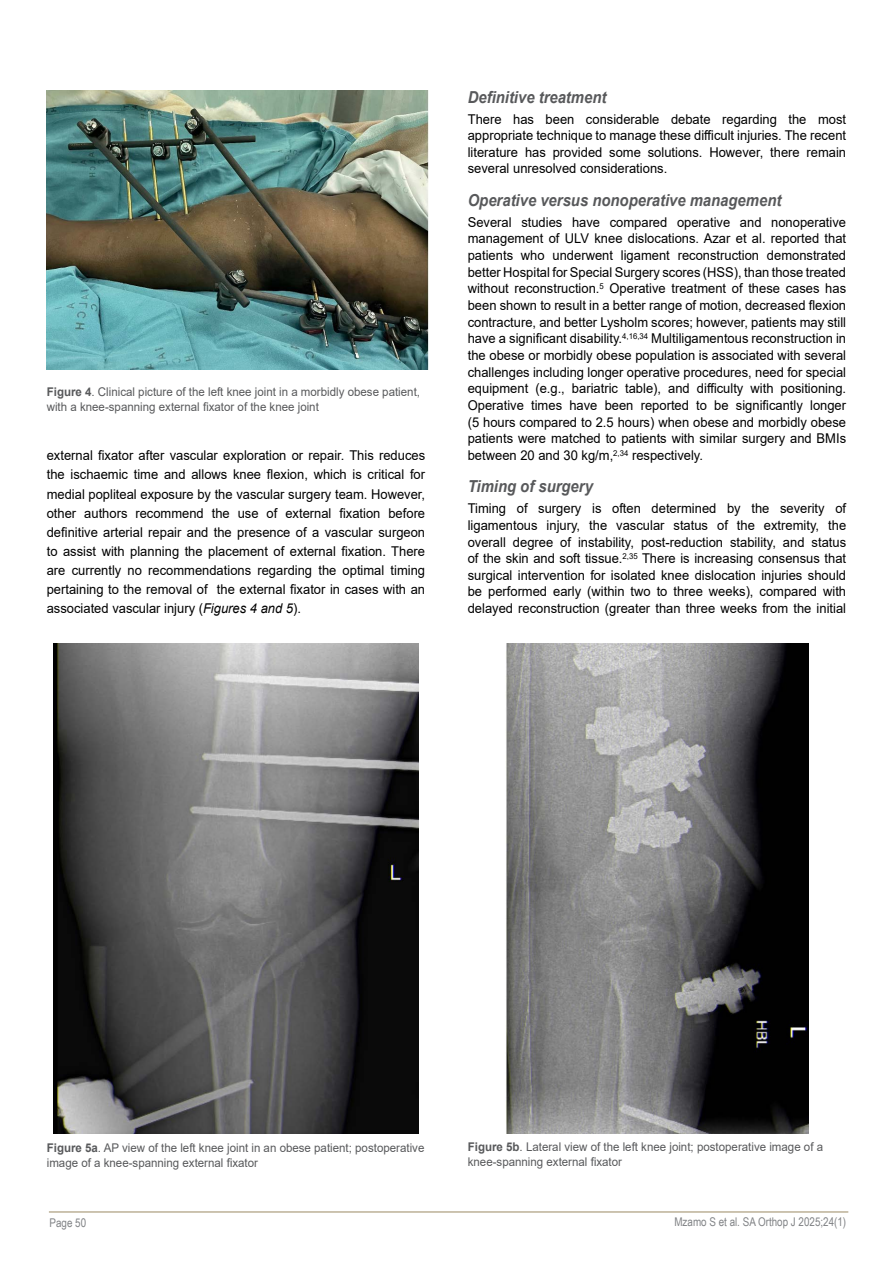
<style>
.page{position:relative;width:893px;height:1263px;background:#fff}
.page>*{position:absolute;margin:0;border:0;box-sizing:border-box;transform-origin:0 0}
.t1{font:italic 700 16.5px "Arial";color:#58595b;scale:.9 1}
.t2{font:13.5px/16.6px "Arial";color:#000;text-align:justify;scale:.96 1}
.t3{font:12px/15px "Arial";color:#58595b;scale:.96 1}
.t4{font:12px "Arial Narrow";color:#808285}
.s1{font-weight:700}
.s2{font-style:italic}
</style>
<div class="page">
<hr style="left:49px;top:1211px;width:799px;height:2px;background:#bcb197">
<img style="left:47px;top:91px;width:381px;height:279px">
<img style="left:53px;top:643px;width:366px;height:490px">
<img style="left:506px;top:643px;width:302px;height:490px">
<p class="t3" style="left:47px;top:384px;width:390px"><span class="s1">Figure 4</span>. Clinical picture of the left knee joint in a morbidly obese patient, with a knee-spanning external fixator of the knee joint</p>
<p class="t2" style="left:47px;top:446px;width:396px;line-height:19px">external fixator after vascular exploration or repair. This reduces the ischaemic time and allows knee flexion, which is critical for medial popliteal exposure by the vascular surgery team. However, other authors recommend the use of external fixation before definitive arterial repair and the presence of a vascular surgeon to assist with planning the placement of external fixation. There are currently no recommendations regarding the optimal timing pertaining to the removal of the external fixator in cases with an associated vascular injury (<span class="s2">Figures 4 and 5</span>).</p>
<p class="t1" style="left:468px;top:86px;width:156px">Definitive treatment</p>
<p class="t2" style="left:468px;top:110px;width:396px">There has been considerable debate regarding the most appropriate technique to manage these difficult injuries. The recent literature has provided some solutions. However, there remain several unresolved considerations.</p>
<p class="t1" style="left:468px;top:189px;width:350px">Operative versus nonoperative management</p>
<p class="t2" style="left:468px;top:214px;width:396px">Several studies have compared operative and nonoperative management of ULV knee dislocations. Azar et al. reported that patients who underwent ligament reconstruction demonstrated better Hospital for Special Surgery scores (HSS), than those treated without reconstruction.<sup>5</sup> Operative treatment of these cases has been shown to result in a better range of motion, decreased flexion contracture, and better Lysholm scores; however, patients may still have a significant disability.<sup>4,16,34</sup> Multiligamentous reconstruction in the obese or morbidly obese population is associated with several challenges including longer operative procedures, need for special equipment (e.g., bariatric table), and difficulty with positioning.<br>Operative times have been reported to be significantly longer (5 hours compared to 2.5 hours) when obese and morbidly obese patients were matched to patients with similar surgery and BMIs between 20 and 30 kg/m,<sup>2,34</sup> respectively.</p>
<p class="t1" style="left:468px;top:475px;width:141px">Timing of surgery</p>
<p class="t2" style="left:468px;top:500px;width:396px">Timing of surgery is often determined by the severity of ligamentous injury, the vascular status of the extremity, the overall degree of instability, post-reduction stability, and status of the skin and soft tissue.<sup>2,35</sup> There is increasing consensus that surgical intervention for isolated knee dislocation injuries should be performed early (within two to three weeks), compared with delayed reconstruction (greater than three weeks from the initial</p>
<p class="t3" style="left:47px;top:1140px;width:395px"><span class="s1">Figure 5a</span>. AP view of the left knee joint in an obese patient; postoperative image of a knee-spanning external fixator</p>
<p class="t3" style="left:468px;top:1139px;width:372px"><span class="s1">Figure 5b</span>. Lateral view of the left knee joint; postoperative image of a knee-spanning external fixator</p>
<p class="t4" style="left:50px;top:1214px;width:38px">Page 50</p>
<p class="t4" style="left:674px;top:1213px;width:173px">Mzamo S et al. SA Orthop J 2025;24(1)</p>
</div>
